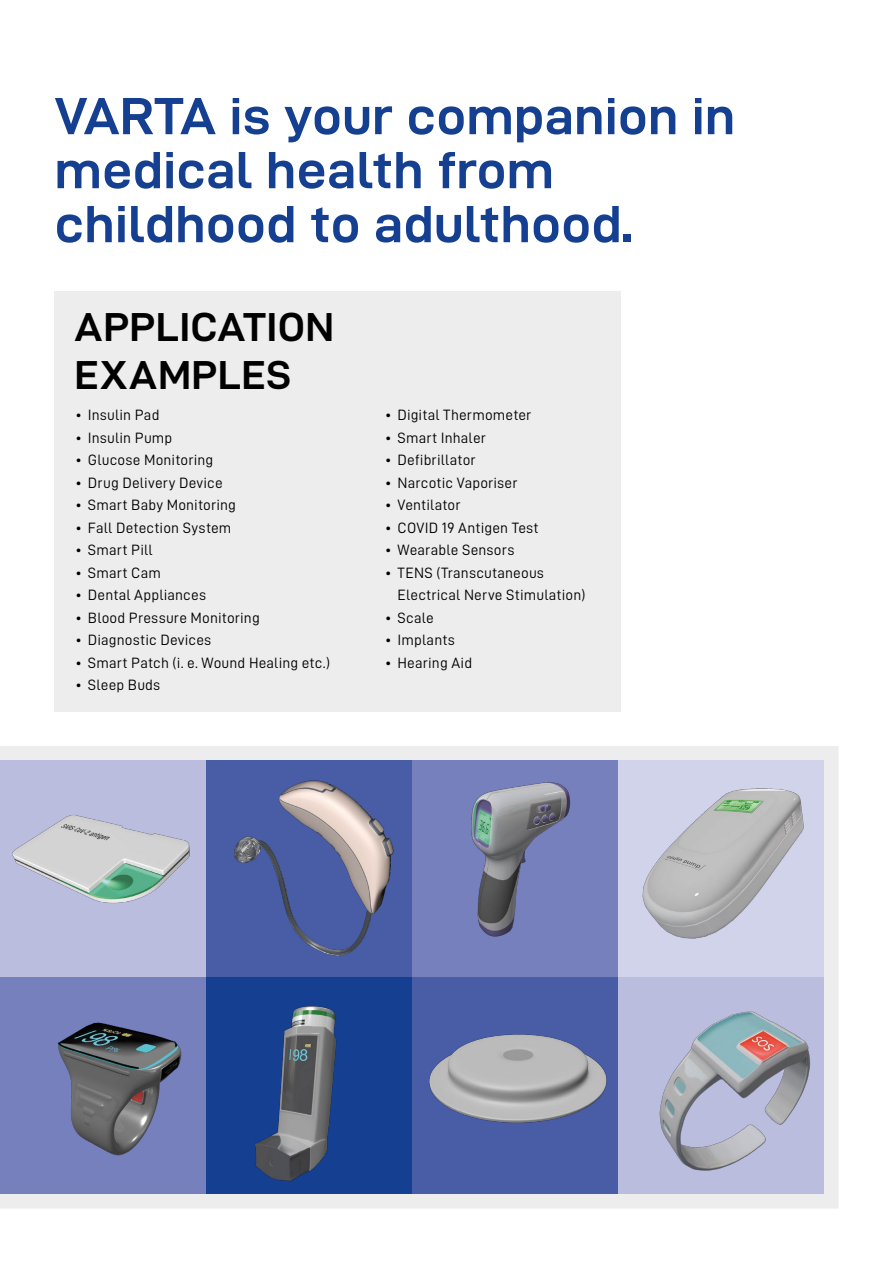
<style>
.page{position:relative;width:893px;height:1263px;background:#fff}
.page>*{position:absolute;margin:0;border:0;box-sizing:border-box;transform-origin:0 0}
.t1{font:700 52.5px/54px "Varta DIN Pro Wd";color:#153f90}
.t2{font:700 40.5px/48px "Varta DIN Pro Wd";letter-spacing:.01em;color:#000}
.t3{font:15px/22.5px "Varta DIN Pro";letter-spacing:.01em;color:#000}
</style>
<div class="page">
<div style="left:54px;top:291px;width:567px;height:420px;background:#ededed"></div>
<div style="left:0;top:746px;width:838px;height:462px;border:15px solid #ededed"></div>
<div style="left:0;top:760px;width:206px;height:217px;background:#bbbddf"></div>
<img style="left:12px;top:815px;width:178px;height:89px">
<img style="left:206px;top:760px;width:206px;height:217px">
<div style="left:412px;top:760px;width:206px;height:217px;background:#7680bc"></div>
<img style="left:471px;top:782px;width:100px;height:155px">
<img style="left:618px;top:760px;width:206px;height:215px">
<img style="left:0;top:977px;width:206px;height:217px">
<div style="left:206px;top:977px;width:206px;height:217px;background:#153f90"></div>
<img style="left:254px;top:1006px;width:83px;height:176px">
<img style="left:412px;top:977px;width:206px;height:217px">
<svg style="left:618px;top:977px;width:206px;height:217px;background:#b2b4cd"></svg>
<h1 class="t1" style="left:54px;top:89px;width:682px">VARTA is your companion in medical health from childhood to adulthood.</h1>
<h2 class="t2" style="left:75px;top:303px;width:261px">APPLICATION<br>EXAMPLES</h2>
<p class="t3" style="left:75px;top:404px;width:86px">• Insulin Pad</p>
<p class="t3" style="left:75px;top:426px;width:99px">• Insulin Pump</p>
<p class="t3" style="left:75px;top:449px;width:140px">• Glucose Monitoring</p>
<p class="t3" style="left:75px;top:471px;width:149px">• Drug Delivery Device</p>
<p class="t3" style="left:75px;top:494px;width:162px">• Smart Baby Monitoring</p>
<p class="t3" style="left:75px;top:516px;width:158px">• Fall Detection System</p>
<p class="t3" style="left:75px;top:539px;width:79px">• Smart Pill</p>
<p class="t3" style="left:75px;top:561px;width:87px">• Smart Cam</p>
<p class="t3" style="left:75px;top:584px;width:132px">• Dental Appliances</p>
<p class="t3" style="left:75px;top:606px;width:186px">• Blood Pressure Monitoring</p>
<p class="t3" style="left:75px;top:629px;width:138px">• Diagnostic Devices</p>
<p class="t3" style="left:75px;top:651px;width:256px">• Smart Patch (i. e. Wound Healing etc.)</p>
<p class="t3" style="left:75px;top:674px;width:87px">• Sleep Buds</p>
<p class="t3" style="left:385px;top:404px;width:148px">• Digital Thermometer</p>
<p class="t3" style="left:385px;top:426px;width:103px">• Smart Inhaler</p>
<p class="t3" style="left:385px;top:449px;width:92px">• Defibrillator</p>
<p class="t3" style="left:385px;top:471px;width:134px">• Narcotic Vaporiser</p>
<p class="t3" style="left:385px;top:494px;width:77px">• Ventilator</p>
<p class="t3" style="left:385px;top:516px;width:155px">• COVID 19 Antigen Test</p>
<p class="t3" style="left:385px;top:539px;width:131px">• Wearable Sensors</p>
<p class="t3" style="left:398px;top:561px;width:189px;text-indent:-13px">• TENS (Transcutaneous<br>Electrical Nerve Stimulation)</p>
<p class="t3" style="left:385px;top:606px;width:51px">• Scale</p>
<p class="t3" style="left:385px;top:629px;width:71px">• Implants</p>
<p class="t3" style="left:385px;top:651px;width:89px">• Hearing Aid</p>
</div>
